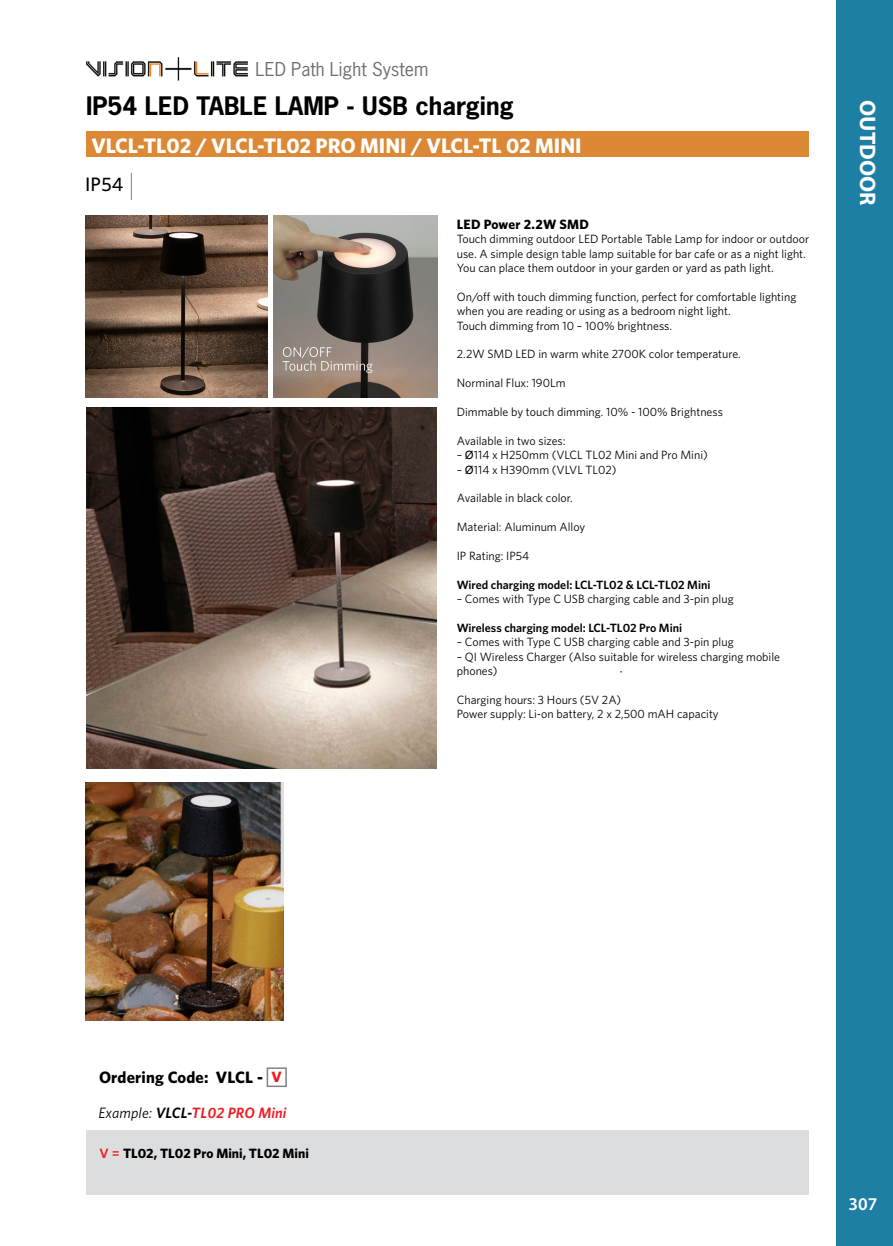
<style>
.page{position:relative;width:893px;height:1246px;background:#fff}
.page>*{position:absolute;margin:0;border:0;box-sizing:border-box;transform-origin:0 0}
.t1{font:700 24px "News Gothic Std";color:#000}
.t2{font:700 22.5px "Myriad Pro";color:#fff}
.t3{font:700 21px "Whitney";color:#fff}
.t4{font:500 19.5px "Whitney";color:#000}
.t5{font:18px "News Gothic Std";color:#6d6e71}
.t6{font:600 18px "Myriad Pro";color:#fff}
.t7{font:700 16.5px "Whitney";letter-spacing:.01em;color:#000}
.t8{font:italic 600 15px "Whitney";letter-spacing:.01em;color:#ed1c24}
.t9{font:700 13.5px "Whitney";color:#000}
.t10{font:12px/14.4px "Whitney";color:#000}
.t11{font:600 12px "Whitney";color:#000}
.s1{font-weight:500}
.s2{font-size:15px;color:#ed1c24}
.s3{font-weight:400;color:#000}
.s4{color:#000}
.s5{font-weight:600;color:#ed1c24}
</style>
<div class="page">
<div style="left:836px;top:0;width:57px;height:1246px;background:#1d7fa4"></div>
<img style="left:86px;top:57px;width:162px;height:23px">
<div style="left:86px;top:131px;width:723px;height:26px;background:#dd8835"></div>
<div style="left:267px;top:1067px;width:20px;height:20px;border:2px solid #808285"></div>
<div style="left:87px;top:1130px;width:722px;height:65px;background:#dcddde"></div>
<svg style="left:131px;top:173px;width:1px;height:27px"></svg>
<img style="left:86px;top:216px;width:182px;height:181px">
<img style="left:87px;top:407px;width:350px;height:362px">
<img style="left:273px;top:215px;width:164px;height:183px">
<img style="left:86px;top:782px;width:198px;height:238px">
<h3 class="t5" style="left:256px;top:62px;width:174px">LED Path Light System</h3>
<h1 class="t1" style="left:86px;top:96px;width:429px">IP54 LED TABLE LAMP - USB charging</h1>
<h3 class="t3" style="left:91px;top:138px;width:492px">VLCL-TL02 / VLCL-TL02 PRO MINI / VLCL-TL 02 MINI</h3>
<h3 class="t4" style="left:85px;top:177px;width:40px">IP54</h3>
<p class="t9" style="left:457px;top:219px;width:134px">LED Power 2.2W SMD</p>
<p class="t10" style="left:457px;top:233px;width:354px">Touch dimming outdoor LED Portable Table Lamp for indoor or outdoor use. A simple design table lamp suitable for bar cafe or as a night light.<br>You can place them outdoor in your garden or yard as path light.</p>
<p class="t10" style="left:457px;top:290px;width:341px">On/off with touch dimming function, perfect for comfortable lighting when you are reading or using as a bedroom night light.<br>Touch dimming from 10 – 100% brightness.</p>
<p class="t10" style="left:457px;top:348px;width:286px">2.2W SMD LED in warm white 2700K color temperature.</p>
<p class="t10" style="left:457px;top:377px;width:110px">Norminal Flux: 190Lm</p>
<p class="t10" style="left:457px;top:405px;width:268px">Dimmable by touch dimming. 10% - 100% Brightness</p>
<p class="t10" style="left:457px;top:434px;width:110px">Available in two sizes:</p>
<p class="t10" style="left:457px;top:449px;width:253px">– <span class="s1">Ø</span>114 x H250mm (VLCL TL02 Mini and Pro Mini)</p>
<p class="t10" style="left:457px;top:463px;width:161px">– <span class="s1">Ø</span>114 x H390mm (VLVL TL02)</p>
<p class="t10" style="left:457px;top:492px;width:117px">Available in black color.</p>
<p class="t10" style="left:457px;top:521px;width:130px">Material: Aluminum Alloy</p>
<p class="t10" style="left:457px;top:549px;width:74px">IP Rating: IP54</p>
<p class="t11" style="left:457px;top:580px;width:255px">Wired charging model: LCL-TL02 &amp; LCL-TL02 Mini</p>
<p class="t10" style="left:457px;top:593px;width:278px">– Comes with Type C USB charging cable and 3-pin plug</p>
<p class="t11" style="left:457px;top:623px;width:227px">Wireless charging model: LCL-TL02 Pro Mini</p>
<p class="t10" style="left:457px;top:636px;width:278px">– Comes with Type C USB charging cable and 3-pin plug</p>
<p class="t10" style="left:457px;top:650px;width:325px">– QI Wireless Charger (Also suitable for wireless charging mobile phones)</p>
<p class="t10" style="left:457px;top:693px;width:263px">Charging hours: 3 Hours (5V 2A)<br>Power supply: Li-on battery, 2 x 2,500 mAH capacity</p>
<h2 class="t2" style="left:876px;top:100px;width:107px;rotate:90deg">OUTDOOR</h2>
<h3 class="t7" style="left:99px;top:1071px;width:184px">Ordering Code: VLCL - <span class="s2">V</span></h3>
<p class="t8" style="left:98px;top:1107px;width:190px"><span class="s3">Example:</span> <span class="s4">VLCL-</span>TL02 PRO Mini</p>
<p class="t9" style="left:99px;top:1148px;width:211px"><span class="s5">V =</span> TL02, TL02 Pro Mini, TL02 Mini</p>
<h3 class="t6" style="left:848px;top:1193px;width:30px">307</h3>
</div>
